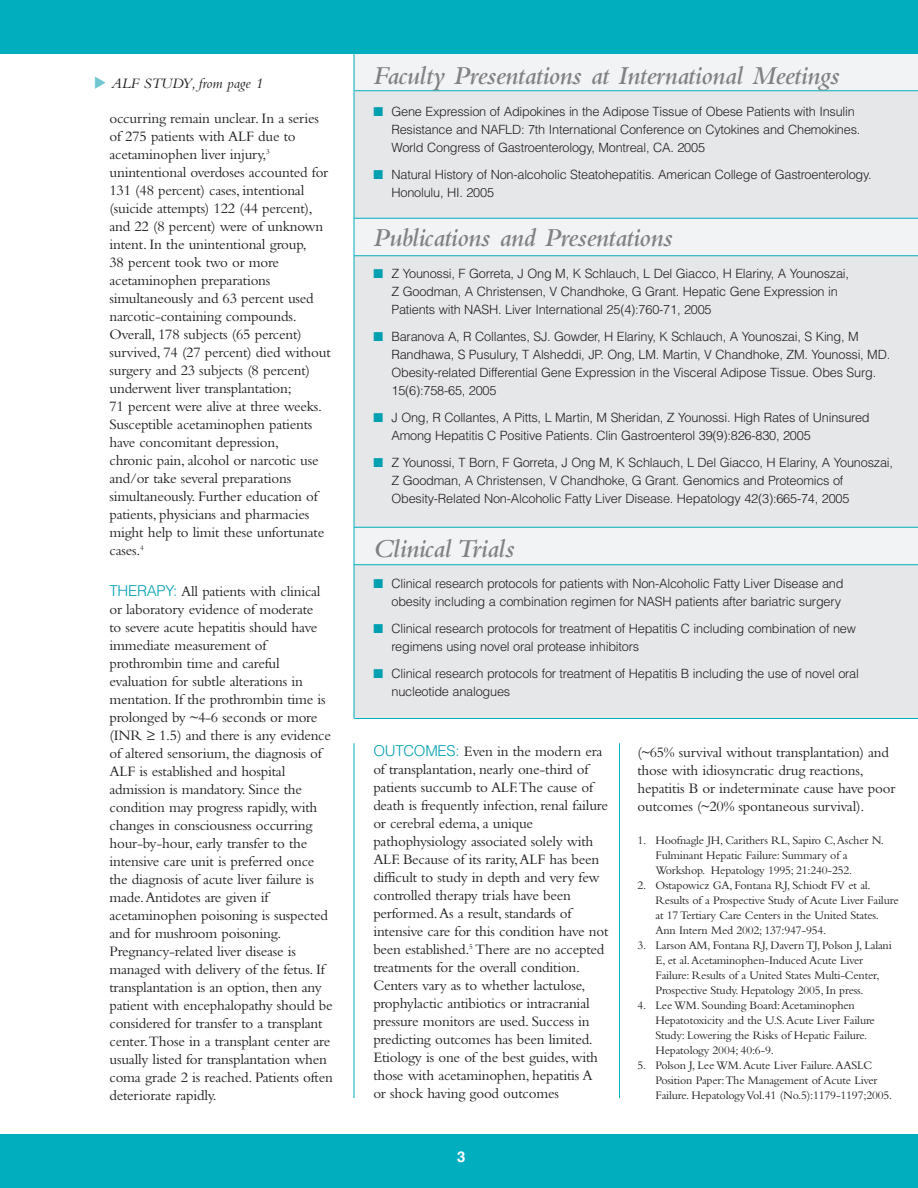
<style>
.page{position:relative;width:918px;height:1188px;background:#fff}
.page>*{position:absolute;margin:0;border:0;box-sizing:border-box;transform-origin:0 0}
.t1{font:italic 600 27px "Bembo";letter-spacing:-.015em;color:#808285}
.t2{font:15px/18px "Bembo";letter-spacing:-.015em;color:#231f20}
.t3{font:italic 15px "Bembo";color:#231f20}
.t4{font:700 15px "Helvetica";color:#fff}
.t5{font:300 12.75px/18px "Helvetica";letter-spacing:-.015em;color:#231f20}
.t6{font:12px/15px "Bembo";letter-spacing:-.015em;color:#231f20}
.s1{font-family:"Helvetica";font-weight:300;color:#00a0b0}
.s2{color:#00a0b0}
</style>
<div class="page">
<div style="left:354px;top:53px;width:564px;height:665px;background:#e6e7e9"></div>
<div style="left:0;top:1134px;width:918px;height:54px;background:#00aebd"></div>
<div style="left:355px;top:53px;width:563px;height:38px;background:#f2f3f4"></div>
<hr style="left:355px;top:90px;width:563px;height:1px;background:#00aebd">
<div style="left:354px;top:218px;width:564px;height:38px;background:#f2f3f4"></div>
<hr style="left:354px;top:255px;width:564px;height:1px;background:#00aebd">
<hr style="left:354px;top:218px;width:564px;height:1px;background:#00aebd">
<div style="left:354px;top:527px;width:564px;height:38px;background:#f2f3f4"></div>
<hr style="left:354px;top:564px;width:564px;height:1px;background:#00aebd">
<hr style="left:354px;top:527px;width:564px;height:1px;background:#00aebd">
<div style="left:0;top:0;width:918px;height:54px;background:#00aebd"></div>
<hr style="left:354px;top:26px;width:1px;height:692px;background:#00aebd">
<hr style="left:354px;top:743px;width:1px;height:355px;background:#00aebd">
<hr style="left:619px;top:743px;width:1px;height:355px;background:#00aebd">
<hr style="left:354px;top:718px;width:564px;height:1px;background:#00aebd">
<p class="t3" style="left:111px;top:78px;width:153px">ALF STUDY, from page 1</p>
<p class="t2" style="left:110px;top:111px;width:223px">occurring remain unclear. In a series of 275 patients with ALF due to acetaminophen liver injury,<sup>3 </sup>unintentional overdoses accounted for 131 (48 percent) cases, intentional (suicide attempts) 122 (44 percent), and 22 (8 percent) were of unknown intent. In the unintentional group,<br>38 percent took two or more acetaminophen preparations simultaneously and 63 percent used narcotic-containing compounds.<br>Overall, 178 subjects (65 percent) survived, 74 (27 percent) died without surgery and 23 subjects (8 percent) underwent liver transplantation;<br>71 percent were alive at three weeks.<br>Susceptible acetaminophen patients have concomitant depression,<br>chronic pain, alcohol or narcotic use and/or take several preparations simultaneously. Further education of patients, physicians and pharmacies might help to limit these unfortunate cases.<sup>4</sup></p>
<p class="t2" style="left:110px;top:584px;width:225px"><span class="s1">THERAPY:</span> All patients with clinical or laboratory evidence of moderate<br>to severe acute hepatitis should have immediate measurement of prothrombin time and careful evaluation for subtle alterations in mentation. If the prothrombin time is prolonged by ~4-6 seconds or more (INR ≥ 1.5) and there is any evidence of altered sensorium, the diagnosis of ALF is established and hospital admission is mandatory. Since the condition may progress rapidly, with changes in consciousness occurring hour-by-hour, early transfer to the intensive care unit is preferred once the diagnosis of acute liver failure is made.Antidotes are given if acetaminophen poisoning is suspected and for mushroom poisoning.<br>Pregnancy-related liver disease is managed with delivery of the fetus. If transplantation is an option, then any patient with encephalopathy should be considered for transfer to a transplant center.Those in a transplant center are usually listed for transplantation when coma grade 2 is reached. Patients often deteriorate rapidly.</p>
<h1 class="t1" style="left:374px;top:66px;width:468px">Faculty Presentations at International Meetings</h1>
<p class="t5" style="left:392px;top:102px;width:470px;text-indent:-18px"><span class="s2">■</span> Gene Expression of Adipokines in the Adipose Tissue of Obese Patients with Insulin<br>Resistance and NAFLD: 7th International Conference on Cytokines and Chemokines.<br>World Congress of Gastroenterology, Montreal, CA. 2005</p>
<p class="t5" style="left:392px;top:165px;width:482px;text-indent:-18px"><span class="s2">■</span> Natural History of Non-alcoholic Steatohepatitis. American College of Gastroenterology.<br>Honolulu, HI. 2005</p>
<h1 class="t1" style="left:374px;top:228px;width:301px">Publications and Presentations</h1>
<p class="t5" style="left:392px;top:264px;width:459px;text-indent:-18px"><span class="s2">■</span> Z Younossi, F Gorreta, J Ong M, K Schlauch, L Del Giacco, H Elariny, A Younoszai,<br>Z Goodman, A Christensen, V Chandhoke, G Grant. Hepatic Gene Expression in<br>Patients with NASH. Liver International 25(4):760-71, 2005</p>
<p class="t5" style="left:392px;top:327px;width:500px;text-indent:-18px"><span class="s2">■</span> Baranova A, R Collantes, SJ. Gowder, H Elariny, K Schlauch, A Younoszai, S King, M Randhawa, S Pusulury, T Alsheddi, JP. Ong, LM. Martin, V Chandhoke, ZM. Younossi, MD.<br>Obesity-related Differential Gene Expression in the Visceral Adipose Tissue. Obes Surg.<br>15(6):758-65, 2005</p>
<p class="t5" style="left:392px;top:408px;width:480px;text-indent:-18px"><span class="s2">■</span> J Ong, R Collantes, A Pitts, L Martin, M Sheridan, Z Younossi. High Rates of Uninsured<br>Among Hepatitis C Positive Patients. Clin Gastroenterol 39(9):826-830, 2005</p>
<p class="t5" style="left:392px;top:453px;width:503px;text-indent:-18px"><span class="s2">■</span> Z Younossi, T Born, F Gorreta, J Ong M, K Schlauch, L Del Giacco, H Elariny, A Younoszai,<br>Z Goodman, A Christensen, V Chandhoke, G Grant. Genomics and Proteomics of<br>Obesity-Related Non-Alcoholic Fatty Liver Disease. Hepatology 42(3):665-74, 2005</p>
<h1 class="t1" style="left:374px;top:539px;width:143px">Clinical Trials</h1>
<p class="t5" style="left:374px;top:575px;width:472px;text-align:right"><span class="s2">■</span> Clinical research protocols for patients with Non-Alcoholic Fatty Liver Disease and obesity including a combination regimen for NASH patients after bariatric surgery</p>
<p class="t5" style="left:392px;top:620px;width:466px;text-indent:-18px"><span class="s2">■</span> Clinical research protocols for treatment of Hepatitis C including combination of new regimens using novel oral protease inhibitors</p>
<p class="t5" style="left:392px;top:665px;width:469px;text-indent:-18px"><span class="s2">■</span> Clinical research protocols for treatment of Hepatitis B including the use of novel oral nucleotide analogues</p>
<p class="t2" style="left:373px;top:744px;width:237px"><span class="s1">OUTCOMES:</span> Even in the modern era of transplantation, nearly one-third of patients succumb to ALF.The cause of death is frequently infection, renal failure or cerebral edema, a unique pathophysiology associated solely with ALF. Because of its rarity,ALF has been difficult to study in depth and very few controlled therapy trials have been performed.As a result, standards of intensive care for this condition have not been established.<sup>5</sup> There are no accepted treatments for the overall condition.<br>Centers vary as to whether lactulose, prophylactic antibiotics or intracranial pressure monitors are used. Success in predicting outcomes has been limited.<br>Etiology is one of the best guides, with those with acetaminophen, hepatitis A or shock having good outcomes</p>
<p class="t4" style="left:457px;top:1151px;width:10px">3</p>
<p class="t2" style="left:638px;top:745px;width:259px">(~65% survival without transplantation) and those with idiosyncratic drug reactions, hepatitis B or indeterminate cause have poor outcomes (~20% spontaneous survival).</p>
<p class="t6" style="left:655px;top:834px;width:230px;text-indent:-18px">1. Hoofnagle JH, Carithers RL, Sapiro C,Ascher N.<br>Fulminant Hepatic Failure: Summary of a<br>Workshop. Hepatology 1995; 21:240-252.</p>
<p class="t6" style="left:655px;top:879px;width:245px;text-indent:-18px">2. Ostapowicz GA, Fontana RJ, Schiodt FV et al.<br>Results of a Prospective Study of Acute Liver Failure at 17 Tertiary Care Centers in the United States.<br>Ann Intern Med 2002; 137:947-954.</p>
<p class="t6" style="left:655px;top:939px;width:238px;text-indent:-18px">3. Larson AM, Fontana RJ, Davern TJ, Polson J, Lalani E, et al.Acetaminophen-Induced Acute Liver Failure: Results of a United States Multi-Center, Prospective Study. Hepatology 2005, In press.</p>
<p class="t6" style="left:655px;top:999px;width:221px;text-indent:-18px">4. Lee WM. Sounding Board:Acetaminophen Hepatotoxicity and the U.S.Acute Liver Failure Study: Lowering the Risks of Hepatic Failure.<br>Hepatology 2004; 40:6-9.</p>
<p class="t6" style="left:655px;top:1059px;width:238px;text-indent:-18px">5. Polson J, Lee WM.Acute Liver Failure.AASLC<br>Position Paper:The Management of Acute Liver<br>Failure. Hepatology Vol.41 (No.5):1179-1197;2005.</p>
</div>
